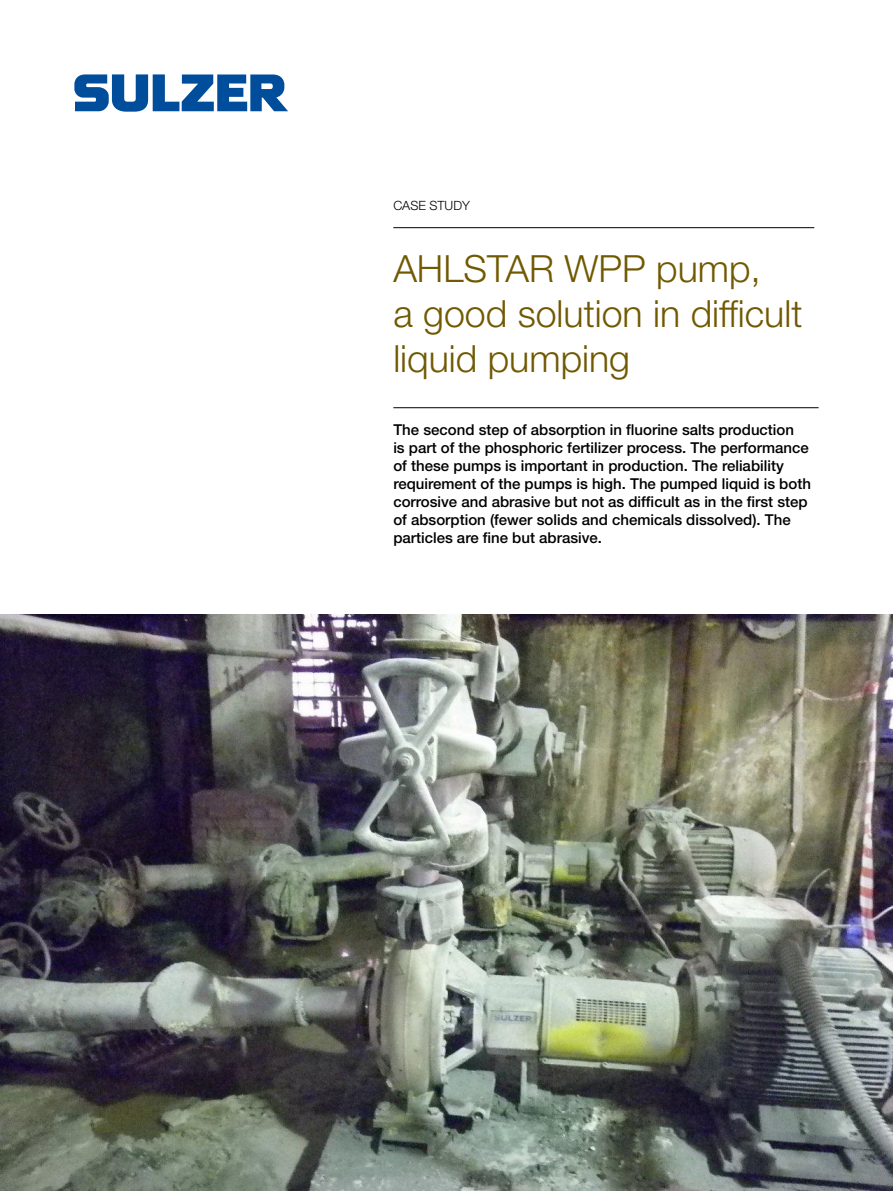
<style>
.page{position:relative;width:893px;height:1191px;background:#fff}
.page>*{position:absolute;margin:0;border:0;box-sizing:border-box;transform-origin:0 0}
.Cover_title_30_pt{font:300 37.5px/45px "Helvetica Neue LT Pro";color:#705901}
.Lead_text_10_pt{font:500 15px/18px "Helvetica Neue LT Pro";color:#000}
.Case_study_text{font:300 12.75px "Helvetica Neue LT Pro";color:#000}
</style>
<div class="page">
<hr style="left:393px;top:227px;width:421px;height:1px;background:#000">
<hr style="left:393px;top:407px;width:426px;height:1px;background:#000">
<svg style="left:74px;top:74px;width:214px;height:38px"></svg>
<img style="left:0;top:615px;width:893px;height:576px">
<p class="Case_study_text" style="left:393px;top:197px;width:78px">CASE STUDY</p>
<p class="Cover_title_30_pt" style="left:393px;top:245px;width:411px">AHLSTAR WPP pump,<br>a good solution in difficult liquid pumping</p>
<p class="Lead_text_10_pt" style="left:393px;top:420px;width:419px">The second step of absorption in fluorine salts production<br>is part of the phosphoric fertilizer process. The performance of these pumps is important in production. The reliability requirement of the pumps is high. The pumped liquid is both corrosive and abrasive but not as difficult as in the first step of absorption (fewer solids and chemicals dissolved). The particles are fine but abrasive.</p>
</div>
